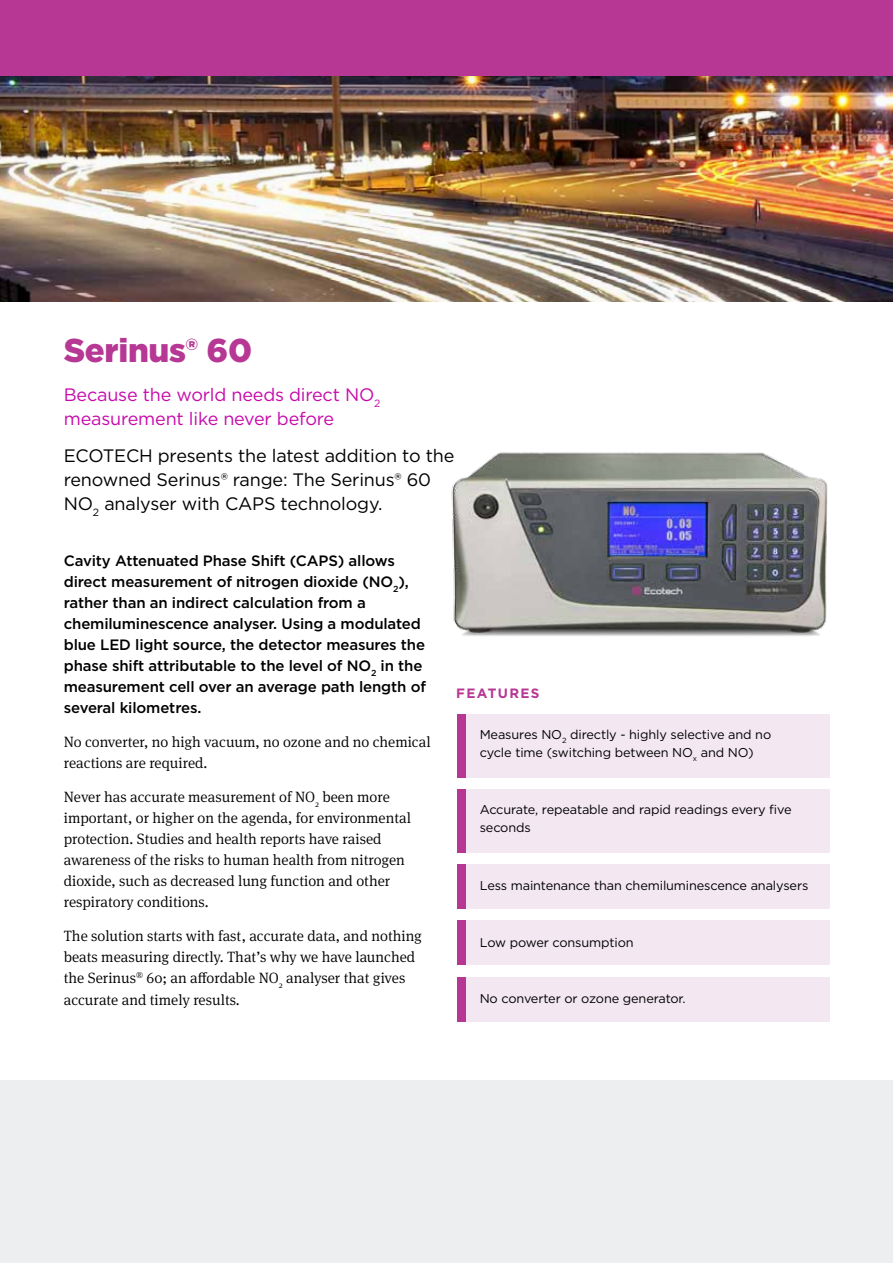
<style>
.page{position:relative;width:893px;height:1263px;background:#fff}
.page>*{position:absolute;margin:0;border:0;box-sizing:border-box;transform-origin:0 0}
.t1{font:900 33px "Gotham";letter-spacing:-.01em;color:#b63794}
.t2{font:18px/24px "Gotham";letter-spacing:-.01em;color:#000}
.t3{font:18px/24px "Gotham";letter-spacing:-.01em;color:#c70aab}
.t4{font:300 15px/21px "Meta Serif Pro";color:#000}
.t5{font:500 15px/21px "Gotham";letter-spacing:-.01em;color:#000}
.t6{font:700 13.5px "Gotham";letter-spacing:.1em;color:#b63794}
.t7{font:12.75px/18px "Gotham";letter-spacing:-.01em;color:#000}
</style>
<div class="page">
<div style="left:457px;top:864px;width:372px;height:45px;background:#f3e7f2"></div>
<div style="left:457px;top:864px;width:9px;height:45px;background:#b63794"></div>
<div style="left:0;top:0;width:893px;height:77px;background:#b63794"></div>
<div style="left:457px;top:977px;width:372px;height:44px;background:#f3e7f2"></div>
<div style="left:457px;top:977px;width:9px;height:44px;background:#b63794"></div>
<div style="left:457px;top:714px;width:372px;height:64px;background:#f3e7f2"></div>
<div style="left:457px;top:714px;width:9px;height:64px;background:#b63794"></div>
<div style="left:457px;top:789px;width:372px;height:64px;background:#f3e7f2"></div>
<div style="left:457px;top:789px;width:9px;height:64px;background:#b63794"></div>
<div style="left:457px;top:920px;width:372px;height:45px;background:#f3e7f2"></div>
<div style="left:457px;top:920px;width:9px;height:45px;background:#b63794"></div>
<img style="left:451px;top:452px;width:377px;height:184px">
<div style="left:0;top:1081px;width:893px;height:182px;background:#eceeef"></div>
<img style="left:0;top:77px;width:893px;height:225px">
<h1 class="t1" style="left:64px;top:331px;width:190px">Serinus® 60</h1>
<p class="t3" style="left:64px;top:383px;width:318px">Because the world needs direct NO<sub>2 </sub>measurement like never before</p>
<p class="t2" style="left:64px;top:443px;width:392px">ECOTECH presents the latest addition to the renowned Serinus® range: The Serinus® 60<br>NO<sub>2</sub> analyser with CAPS technology.</p>
<p class="t5" style="left:64px;top:550px;width:364px">Cavity Attenuated Phase Shift (CAPS) allows direct measurement of nitrogen dioxide (NO<sub>2</sub>), rather than an indirect calculation from a chemiluminescence analyser. Using a modulated blue LED light source, the detector measures the phase shift attributable to the level of NO<sub>2</sub> in the measurement cell over an average path length of several kilometres.</p>
<p class="t4" style="left:64px;top:731px;width:368px">No converter, no high vacuum, no ozone and no chemical reactions are required.</p>
<p class="t4" style="left:64px;top:785px;width:349px">Never has accurate measurement of NO<sub>2</sub> been more important, or higher on the agenda, for environmental protection. Studies and health reports have raised awareness of the risks to human health from nitrogen dioxide, such as decreased lung function and other respiratory conditions.</p>
<p class="t4" style="left:64px;top:924px;width:360px">The solution starts with fast, accurate data, and nothing beats measuring directly. That’s why we have launched the Serinus<sup>®</sup> 60; an affordable NO<sub>2</sub> analyser that gives</p>
<p class="t4" style="left:64px;top:989px;width:178px">accurate and timely results.</p>
<p class="t6" style="left:456px;top:684px;width:85px">FEATURES</p>
<p class="t7" style="left:480px;top:725px;width:293px">Measures NO<sub>2</sub> directly - highly selective and no cycle time (switching between NO<sub>x</sub> and NO)</p>
<p class="t7" style="left:480px;top:800px;width:313px">Accurate, repeatable and rapid readings every five seconds</p>
<p class="t7" style="left:480px;top:876px;width:330px">Less maintenance than chemiluminescence analysers</p>
<p class="t7" style="left:480px;top:933px;width:156px">Low power consumption</p>
<p class="t7" style="left:480px;top:989px;width:207px">No converter or ozone generator.</p>
</div>
